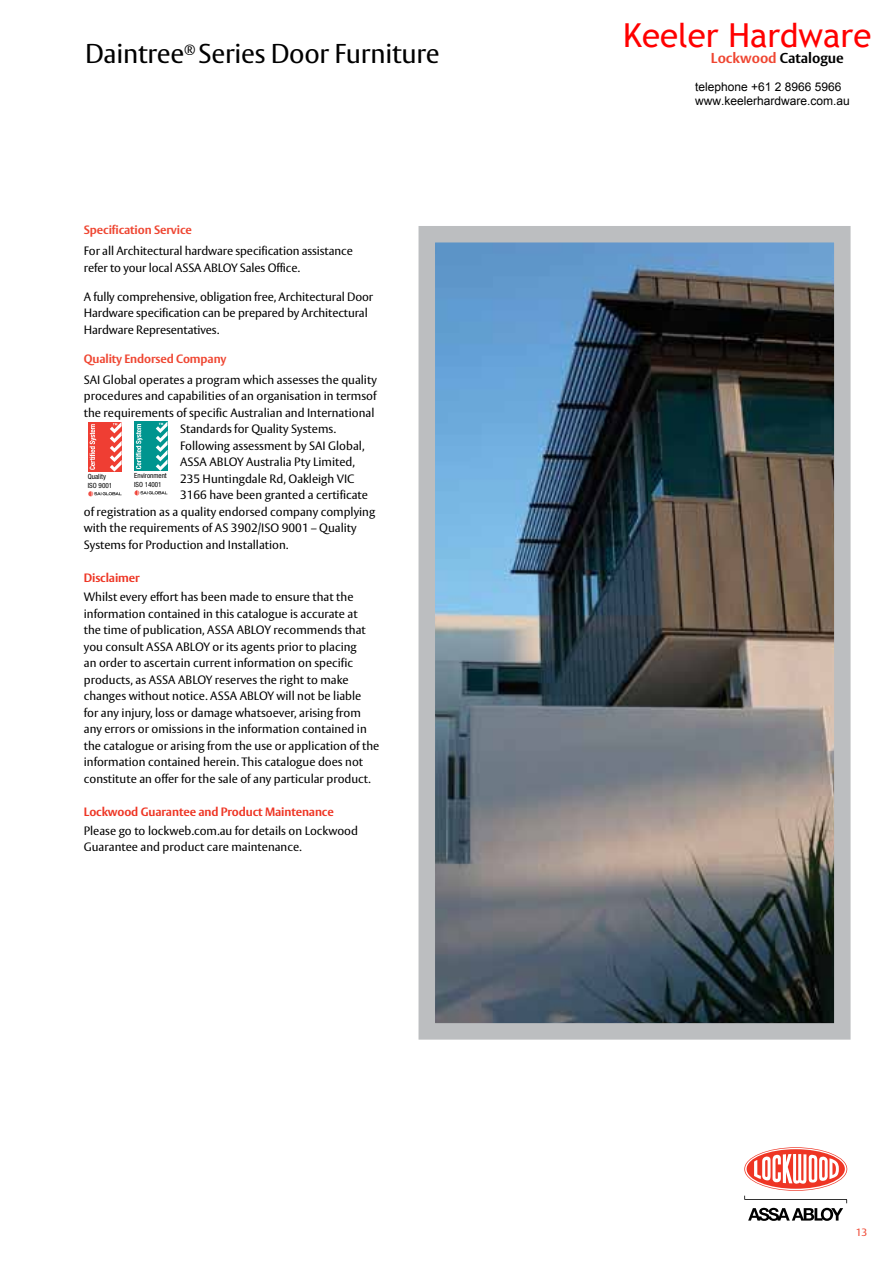
<style>
.page{position:relative;width:893px;height:1263px;background:#fff}
.page>*{position:absolute;margin:0;border:0;box-sizing:border-box;transform-origin:0 0}
.t1{font:33px "Trebuchet MS";color:#f00}
.t2{font:27px "ASSA Vesta";letter-spacing:-.01em;color:#000}
.t3{font:700 14.25px "ASSA Vesta";color:#000}
.t4{font:12px/16.5px "ASSA Vesta";color:#000}
.t5{font:700 12px "ASSA Vesta";letter-spacing:-.01em;color:#ee3524}
.t6{font:12px/14.4px "Arial";color:#000}
.t7{font:700 12px "ASSA Vesta";letter-spacing:-.01em;color:#ef4632}
.t8{font:10.5px "ASSA Vesta";color:#ef4632}
.t9{font:condensed 7.2px/8.6px "Helvetica Neue LT";color:#000}
.t10{font:condensed 7.05px/8.4px "Helvetica Neue LT";color:#000}
.s1{color:#ef4632}
</style>
<div class="page">
<svg style="left:744px;top:1147px;width:103px;height:74px"></svg>
<img style="left:435px;top:243px;width:398px;height:780px">
<div style="left:418px;top:226px;width:432px;height:814px;border:16px solid #bcbec0"></div>
<div style="left:88px;top:422px;width:34px;height:49px;background:#ef3e33"></div>
<svg style="left:90px;top:424px;width:6px;height:46px"></svg>
<svg style="left:110px;top:422px;width:12px;height:50px"></svg>
<svg style="left:88px;top:491px;width:34px;height:5px"></svg>
<div style="left:134px;top:421px;width:33px;height:50px;background:#00958f"></div>
<svg style="left:136px;top:424px;width:6px;height:45px"></svg>
<svg style="left:156px;top:422px;width:11px;height:49px"></svg>
<svg style="left:134px;top:490px;width:33px;height:5px"></svg>
<h2 class="t2" style="left:85px;top:38px;width:356px">Daintree<sup>®</sup> Series Door Furniture</h2>
<p class="t7" style="left:84px;top:223px;width:110px">Specification Service</p>
<p class="t4" style="left:84px;top:243px;width:270px">For all Architectural hardware specification assistance refer to your local ASSA ABLOY Sales Office.</p>
<p class="t4" style="left:84px;top:289px;width:291px">A fully comprehensive, obligation free, Architectural Door<br>Hardware specification can be prepared by Architectural<br>Hardware Representatives.</p>
<p class="t7" style="left:84px;top:352px;width:144px">Quality Endorsed Company</p>
<p class="t4" style="left:84px;top:372px;width:294px">SAI Global operates a program which assesses the quality</p>
<p class="t4" style="left:84px;top:388px;width:294px">procedures and capabilities of an organisation in termsof</p>
<p class="t4" style="left:84px;top:405px;width:292px">the requirements of specific Australian and International</p>
<p class="t4" style="left:180px;top:421px;width:157px">Standards for Quality Systems.</p>
<p class="t4" style="left:180px;top:438px;width:186px">Following assessment by SAI Global,</p>
<p class="t4" style="left:180px;top:454px;width:176px">ASSA ABLOY Australia Pty Limited,</p>
<p class="t4" style="left:180px;top:471px;width:176px">235 Huntingdale Rd, Oakleigh VIC</p>
<p class="t4" style="left:180px;top:487px;width:190px">3166 have been granted a certificate</p>
<p class="t4" style="left:84px;top:504px;width:293px">of registration as a quality endorsed company complying</p>
<p class="t4" style="left:84px;top:520px;width:274px">with the requirements of AS 3902/ISO 9001 – Quality</p>
<p class="t4" style="left:84px;top:537px;width:206px">Systems for Production and Installation.</p>
<p class="t5" style="left:84px;top:571px;width:57px">Disclaimer</p>
<p class="t4" style="left:84px;top:589px;width:297px">Whilst every effort has been made to ensure that the information contained in this catalogue is accurate at<br>the time of publication, ASSA ABLOY recommends that you consult ASSA ABLOY or its agents prior to placing<br>an order to ascertain current information on specific products, as ASSA ABLOY reserves the right to make changes without notice. ASSA ABLOY will not be liable<br>for any injury, loss or damage whatsoever, arising from any errors or omissions in the information contained in the catalogue or arising from the use or application of the information contained herein. This catalogue does not constitute an offer for the sale of any particular product.</p>
<p class="t5" style="left:84px;top:804px;width:251px">Lockwood Guarantee and Product Maintenance</p>
<p class="t4" style="left:84px;top:823px;width:276px">Please go to lockweb.com.au for details on Lockwood<br>Guarantee and product care maintenance.</p>
<p class="t9" style="left:88px;top:472px;width:26px">Quality<br>ISO 9001</p>
<p class="t10" style="left:134px;top:472px;width:34px">Environment<br>ISO 14001</p>
<h1 class="t1" style="left:623px;top:16px;width:250px">Keeler Hardware</h1>
<p class="t6" style="left:695px;top:80px;width:156px">telephone +61 2 8966 5966 www.keelerhardware.com.au</p>
<p class="t3" style="left:711px;top:49px;width:134px"><span class="s1">Lockwood</span> Catalogue</p>
<p class="t8" style="left:856px;top:1226px;width:13px">13</p>
</div>
